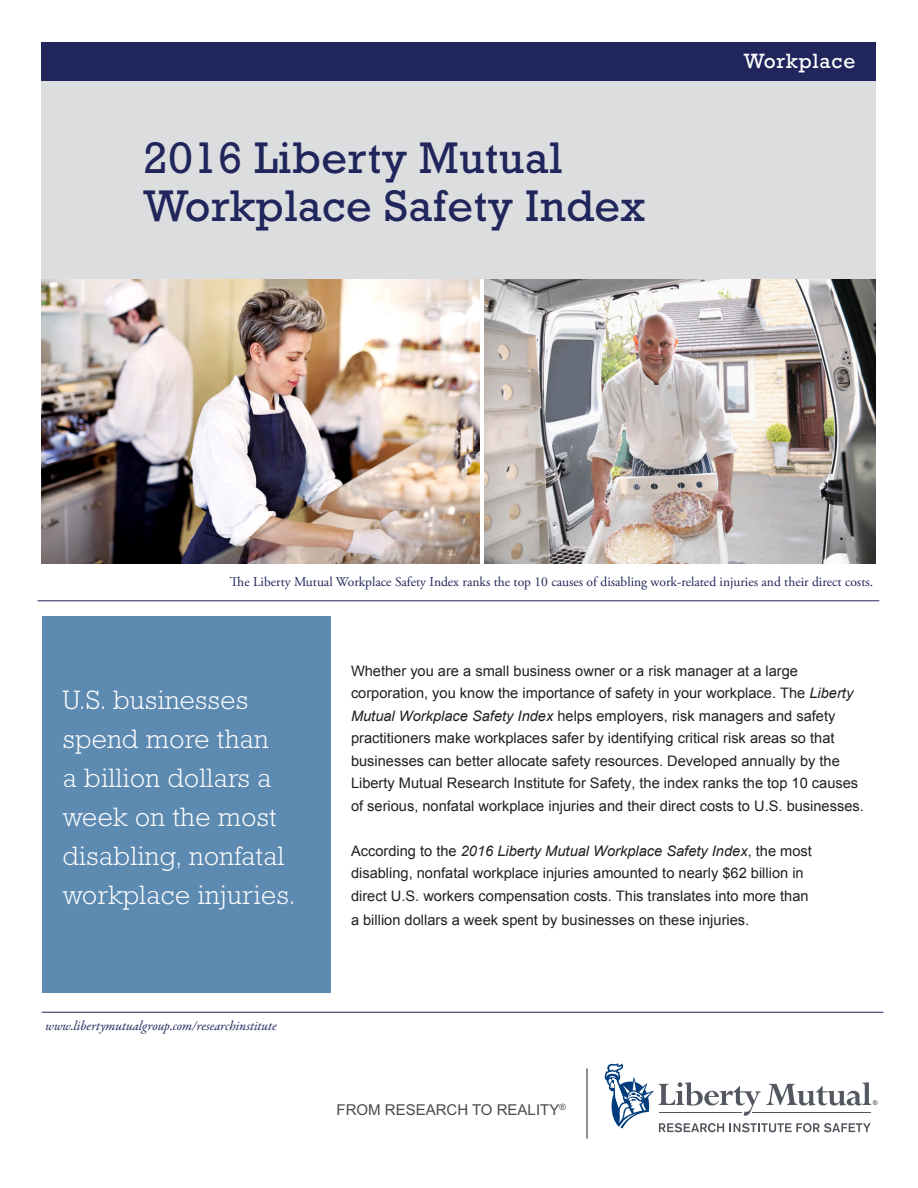
<style>
.page{position:relative;width:918px;height:1188px;background:#fff}
.page>*{position:absolute;margin:0;border:0;box-sizing:border-box;transform-origin:0 0}
.t1{font:45px/48px "Rockwell Std";letter-spacing:.01em;color:#20255b}
.t2{font:300 27px/39px "Rockwell Std";letter-spacing:.02em;color:#fff}
.t3{font:21px "Rockwell Std";letter-spacing:.04em;color:#fff}
.t4{font:15px "Arial MT Std";color:#4b4c4d}
.t5{font:14.55px/22.5px "Arial";color:#231f20}
.t6{font:13.5px "Adobe Garamond Pro";color:#20255b}
.t7{font:italic 13.5px "Garamond Premr Pro";color:#20255b}
.s1{font-style:italic}
</style>
<div class="page">
<div style="left:41px;top:77px;width:834px;height:202px;background:#dcdddf"></div>
<div style="left:41px;top:42px;width:834px;height:38px;background:#20255b"></div>
<hr style="left:42px;top:1012px;width:841px;height:1px;background:#20255b">
<svg style="left:605px;top:1063px;width:272px;height:69px"></svg>
<hr style="left:753px;top:1112px;width:118px;height:1px;background:#535860">
<hr style="left:659px;top:1112px;width:82px;height:1px;background:#535860">
<hr style="left:587px;top:1068px;width:1px;height:71px;background:#231f20">
<img style="left:41px;top:279px;width:439px;height:284px">
<img style="left:485px;top:279px;width:390px;height:284px">
<hr style="left:38px;top:600px;width:841px;height:1px;background:#20255b">
<div style="left:42px;top:617px;width:289px;height:376px;background:#5d8ab1"></div>
<p class="t1" style="left:144px;top:134px;width:503px">2016 Liberty Mutual<br>Workplace Safety Index</p>
<p class="t3" style="left:744px;top:48px;width:113px">Workplace</p>
<p class="t6" style="left:230px;top:573px;width:645px">The Liberty Mutual Workplace Safety Index ranks the top 10 causes of disabling work-related injuries and their direct costs.</p>
<p class="t2" style="left:63px;top:680px;width:234px">U.S. businesses spend more than<br>a billion dollars a week on the most disabling, nonfatal workplace injuries.</p>
<p class="t7" style="left:45px;top:1017px;width:233px">www.libertymutualgroup.com/researchinstitute</p>
<p class="t5" style="left:351px;top:659px;width:514px">Whether you are a small business owner or a risk manager at a large corporation, you know the importance of safety in your workplace. The <span class="s1">Liberty Mutual Workplace Safety Index</span> helps employers, risk managers and safety practitioners make workplaces safer by identifying critical risk areas so that businesses can better allocate safety resources. Developed annually by the Liberty Mutual Research Institute for Safety, the index ranks the top 10 causes of serious, nonfatal workplace injuries and their direct costs to U.S. businesses.</p>
<p class="t5" style="left:351px;top:839px;width:462px">According to the <span class="s1">2016 Liberty Mutual Workplace Safety Index</span>, the most disabling, nonfatal workplace injuries amounted to nearly $62 billion in direct U.S. workers compensation costs. This translates into more than</p>
<p class="t5" style="left:351px;top:908px;width:400px">a billion dollars a week spent by businesses on these injuries.</p>
<p class="t4" style="left:337px;top:1101px;width:231px">FROM RESEARCH TO REALITY<sup>®</sup></p>
</div>
